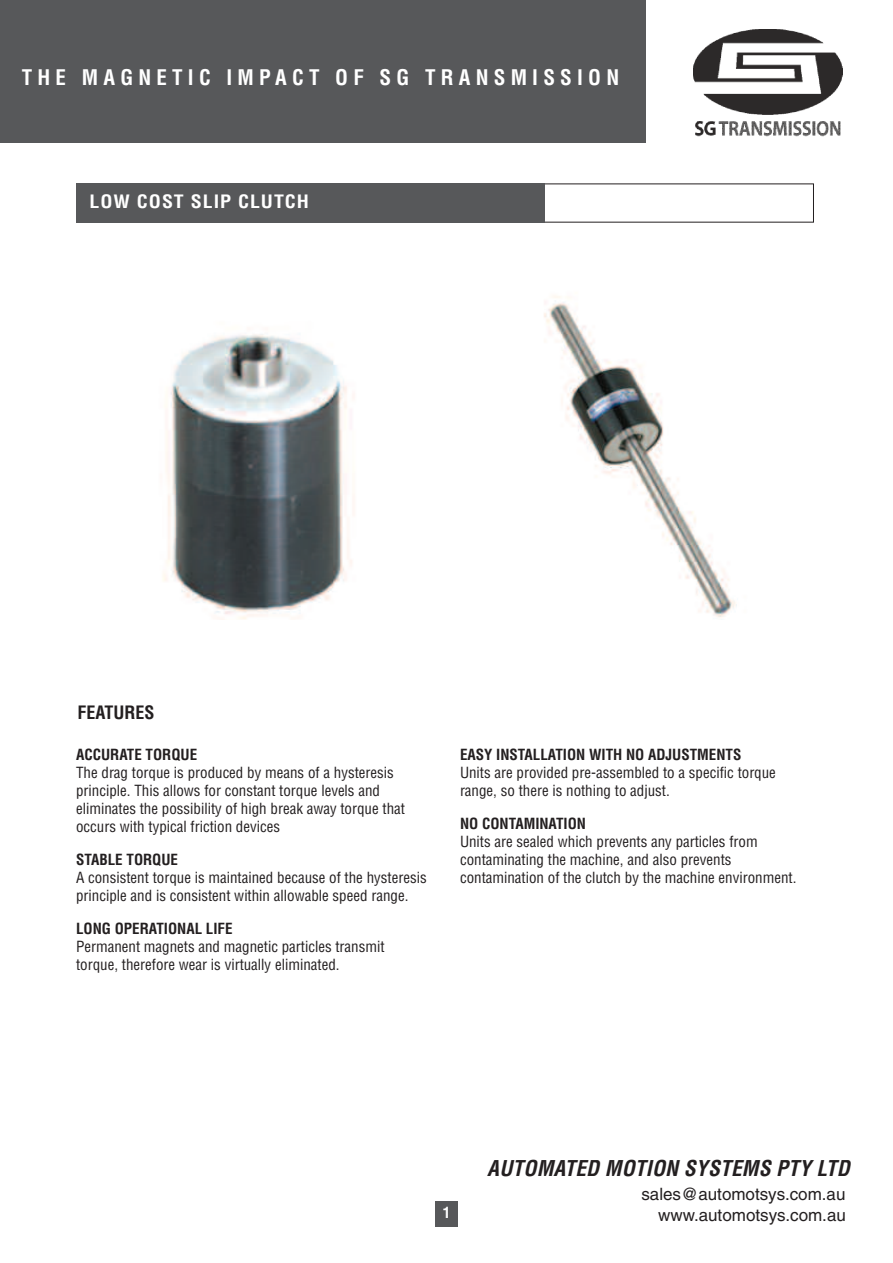
<style>
.page{position:relative;width:893px;height:1263px;background:#fff}
.page>*{position:absolute;margin:0;border:0;box-sizing:border-box;transform-origin:0 0}
.t1{font:italic 700 condensed 21.3px "Helvetica";letter-spacing:.01em;color:#231f20}
.t2{font:700 condensed 21px "Helvetica";letter-spacing:.25em;color:#fff}
.t3{font:700 condensed 18px "Helvetica";letter-spacing:.05em;color:#fff;scale:1.1 1}
.t4{font:700 condensed 18px "Helvetica";color:#231f20}
.t5{font:16.95px/21.3px "Helvetica";color:#231f20;text-align:right}
.t6{font:condensed 15px/18px "Helvetica";color:#231f20}
.t7{font:700 condensed 15px "Helvetica";color:#231f20}
.t8{font:700 condensed 15px "Helvetica";color:#fff}
</style>
<div class="page">
<div style="left:436px;top:1200px;width:22px;height:26px;background:#57585a"></div>
<img style="left:694px;top:29px;width:148px;height:108px">
<div style="left:0;top:0;width:645px;height:143px;background:#57585a"></div>
<img style="left:544px;top:295px;width:193px;height:323px">
<img style="left:163px;top:334px;width:191px;height:285px">
<div style="left:77px;top:183px;width:468px;height:39px;background:#57585a"></div>
<h2 class="t2" style="left:22px;top:69px;width:599px">THE MAGNETIC IMPACT OF SG TRANSMISSION</h2>
<p class="t3" style="left:90px;top:195px;width:201px">LOW COST SLIP CLUTCH</p>
<p class="t4" style="left:77px;top:706px;width:78px">FEATURES</p>
<p class="t7" style="left:76px;top:749px;width:123px">ACCURATE TORQUE</p>
<p class="t6" style="left:76px;top:765px;width:330px">The drag torque is produced by means of a hysteresis principle. This allows for constant torque levels and eliminates the possibility of high break away torque that occurs with typical friction devices</p>
<p class="t7" style="left:76px;top:854px;width:104px">STABLE TORQUE</p>
<p class="t6" style="left:76px;top:870px;width:352px">A consistent torque is maintained because of the hysteresis principle and is consistent within allowable speed range.</p>
<p class="t7" style="left:76px;top:923px;width:158px">LONG OPERATIONAL LIFE</p>
<p class="t6" style="left:76px;top:939px;width:310px">Permanent magnets and magnetic particles transmit torque, therefore wear is virtually eliminated.</p>
<p class="t7" style="left:460px;top:749px;width:283px">EASY INSTALLATION WITH NO ADJUSTMENTS</p>
<p class="t6" style="left:460px;top:765px;width:317px">Units are provided pre-assembled to a specific torque range, so there is nothing to adjust.</p>
<p class="t7" style="left:460px;top:818px;width:128px">NO CONTAMINATION</p>
<p class="t6" style="left:460px;top:834px;width:338px">Units are sealed which prevents any particles from contaminating the machine, and also prevents contamination of the clutch by the machine environment.</p>
<p class="t8" style="left:443px;top:1207px;width:9px">1</p>
<h1 class="t1" style="left:487px;top:1160px;width:364px">AUTOMATED MOTION SYSTEMS PTY LTD</h1>
<p class="t5" style="left:641px;top:1184px;width:206px">sales@automotsys.com.au www.automotsys.com.au</p>
</div>
